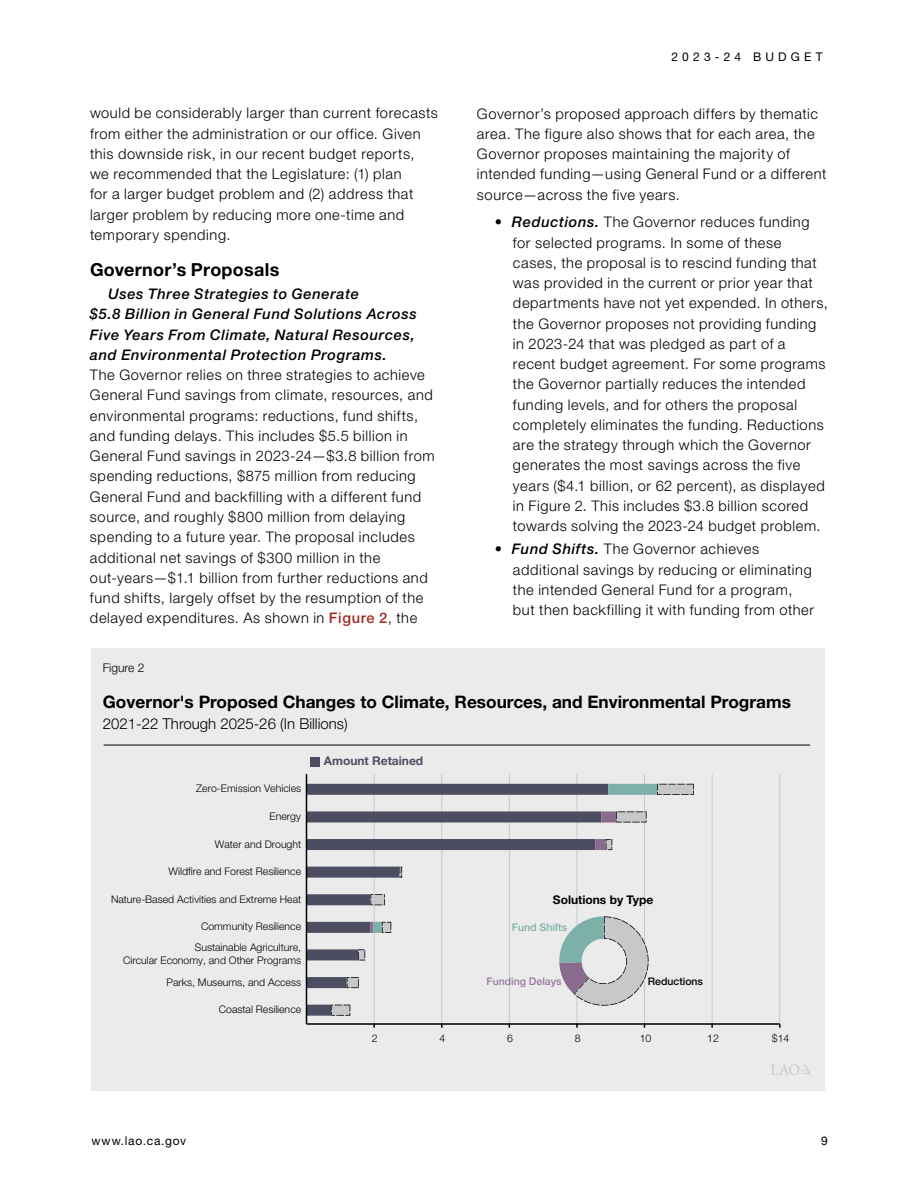
<style>
.page{position:relative;width:918px;height:1188px;background:#fff}
.page>*{position:absolute;margin:0;border:0;box-sizing:border-box;transform-origin:0 0}
.t1{font:700 18px "Helvetica Neue LT Pro";letter-spacing:.015em;color:#000}
.t2{font:700 17.25px "Helvetica Neue LT Pro";color:#000}
.t3{font:300 15px "Helvetica Neue LT Pro";color:#000}
.t4{font:300 14.7px/20.2px "Helvetica Neue LT Pro";letter-spacing:.04em;color:#000}
.t5{font:italic 500 14.7px/20.2px "Helvetica Neue LT Pro";letter-spacing:.045em;color:#000}
.t6{font:700 12px "Helvetica Neue LT Pro";color:#000}
.t7{font:12px "Helvetica Neue LT Pro";letter-spacing:.065em;color:#000}
.t8{font:12px "Helvetica Neue LT Pro";letter-spacing:.35em;color:#000}
.t9{font:700 12px "Helvetica Neue LT Pro";color:#4d4d62}
.t10{font:300 12px "Helvetica Neue LT Pro";color:#000}
.t11{font:300 10.5px/21px "Helvetica Neue LT Pro";color:#000;text-align:center}
.t12{font:500 10.5px "Helvetica Neue LT Pro";color:#99789d}
.t13{font:500 10.5px "Helvetica Neue LT Pro";color:#000}
.t14{font:500 10.5px "Helvetica Neue LT Pro";color:#7cb0a9}
.s1{font-weight:500;color:#a02b22}
.s2{font-weight:500}
.s3{font-weight:500;font-style:italic}
</style>
<div class="page">
<div style="left:92px;top:648px;width:733px;height:442px;background:#ebebec"></div>
<svg style="left:771px;top:1063px;width:40px;height:12px"></svg>
<hr style="left:104px;top:745px;width:706px;height:1px;background:#000">
<hr style="left:780px;top:774px;width:1px;height:250px;background:#c7c8ca">
<hr style="left:712px;top:774px;width:1px;height:250px;background:#c7c8ca">
<hr style="left:644px;top:774px;width:1px;height:250px;background:#c7c8ca">
<hr style="left:577px;top:774px;width:1px;height:250px;background:#c7c8ca">
<hr style="left:509px;top:774px;width:1px;height:250px;background:#c7c8ca">
<hr style="left:442px;top:774px;width:1px;height:250px;background:#c7c8ca">
<hr style="left:374px;top:774px;width:1px;height:250px;background:#c7c8ca">
<svg style="left:307px;top:784px;width:24px;height:232px"></svg>
<svg style="left:331px;top:784px;width:363px;height:232px"></svg>
<hr style="left:306px;top:774px;width:1px;height:250px;background:#000">
<div style="left:311px;top:757px;width:9px;height:9px;background:#4d4d62"></div>
<svg style="left:371px;top:784px;width:286px;height:222px"></svg>
<hr style="left:306px;top:1023px;width:474px;height:2px;background:#000">
<p class="t4" style="left:90px;top:103px;width:350px">would be considerably larger than current forecasts from either the administration or our office. Given this downside risk, in our recent budget reports,<br>we recommended that the Legislature: (1) plan<br>for a larger budget problem and (2) address that larger problem by reducing more one-time and temporary spending.</p>
<p class="t1" style="left:90px;top:258px;width:191px">Governor’s Proposals</p>
<p class="t5" style="left:90px;top:284px;width:328px;text-indent:18px">Uses Three Strategies to Generate<br>$5.8 Billion in General Fund Solutions Across Five Years From Climate, Natural Resources, and Environmental Protection Programs.</p>
<p class="t4" style="left:90px;top:365px;width:346px">The Governor relies on three strategies to achieve General Fund savings from climate, resources, and environmental programs: reductions, fund shifts, and funding delays. This includes $5.5 billion in General Fund savings in 2023-24—$3.8 billion from spending reductions, $875 million from reducing General Fund and backfilling with a different fund source, and roughly $800 million from delaying spending to a future year. The proposal includes additional net savings of $300 million in the out-years—$1.1 billion from further reductions and fund shifts, largely offset by the resumption of the delayed expenditures. As shown in <span class="s1">Figure 2</span>, the</p>
<p class="t8" style="left:671px;top:49px;width:153px">2023-24 BUDGET</p>
<p class="t4" style="left:477px;top:103px;width:351px">Governor’s proposed approach differs by thematic area. The figure also shows that for each area, the Governor proposes maintaining the majority of intended funding—using General Fund or a different source—across the five years.</p>
<p class="t4" style="left:513px;top:212px;width:317px;text-indent:-18px"><span class="s2">•</span> <span class="s3">Reductions.</span> The Governor reduces funding for selected programs. In some of these cases, the proposal is to rescind funding that was provided in the current or prior year that departments have not yet expended. In others, the Governor proposes not providing funding in 2023-24 that was pledged as part of a recent budget agreement. For some programs the Governor partially reduces the intended funding levels, and for others the proposal completely eliminates the funding. Reductions are the strategy through which the Governor generates the most savings across the five years ($4.1 billion, or 62 percent), as displayed in Figure 2. This includes $3.8 billion scored towards solving the 2023-24 budget problem.</p>
<p class="t4" style="left:513px;top:539px;width:303px;text-indent:-18px"><span class="s2">•</span> <span class="s3">Fund Shifts.</span> The Governor achieves additional savings by reducing or eliminating the intended General Fund for a program, but then backfilling it with funding from other</p>
<p class="t10" style="left:103px;top:660px;width:43px">Figure 2</p>
<p class="t2" style="left:103px;top:691px;width:690px">Governor's Proposed Changes to Climate, Resources, and Environmental Programs</p>
<p class="t3" style="left:103px;top:715px;width:246px">2021-22 Through 2025-26 (In Billions)</p>
<p class="t11" style="left:196px;top:778px;width:106px">Zero-Emission Vehicles</p>
<p class="t11" style="left:270px;top:806px;width:33px">Energy</p>
<p class="t11" style="left:215px;top:833px;width:88px">Water and Drought</p>
<p class="t11" style="left:169px;top:861px;width:134px">Wildfire and Forest Resilience</p>
<p class="t11" style="left:111px;top:888px;width:192px">Nature-Based Activities and Extreme Heat</p>
<p class="t11" style="left:195px;top:916px;width:108px">Community Resilience<br>Sustainable Agriculture,</p>
<p class="t11" style="left:123px;top:949px;width:180px;line-height:21.6px;text-align:right">Circular Economy, and Other Programs<br>Parks, Museums, and Access</p>
<p class="t11" style="left:219px;top:999px;width:84px">Coastal Resilience</p>
<p class="t9" style="left:324px;top:754px;width:101px">Amount Retained</p>
<p class="t6" style="left:553px;top:893px;width:102px">Solutions by Type</p>
<p class="t14" style="left:512px;top:921px;width:57px">Fund Shifts</p>
<p class="t12" style="left:487px;top:975px;width:77px">Funding Delays</p>
<p class="t13" style="left:648px;top:975px;width:57px">Reductions</p>
<p class="t11" style="left:372px;top:1027px;width:7px">2</p>
<p class="t11" style="left:440px;top:1027px;width:7px">4</p>
<p class="t11" style="left:507px;top:1027px;width:7px">6</p>
<p class="t11" style="left:575px;top:1027px;width:7px">8</p>
<p class="t11" style="left:640px;top:1027px;width:13px">10</p>
<p class="t11" style="left:707px;top:1027px;width:13px">12</p>
<p class="t11" style="left:772px;top:1027px;width:19px">$14</p>
<p class="t7" style="left:92px;top:1133px;width:96px">www.lao.ca.gov</p>
<p class="t8" style="left:821px;top:1134px;width:8px">9</p>
</div>
